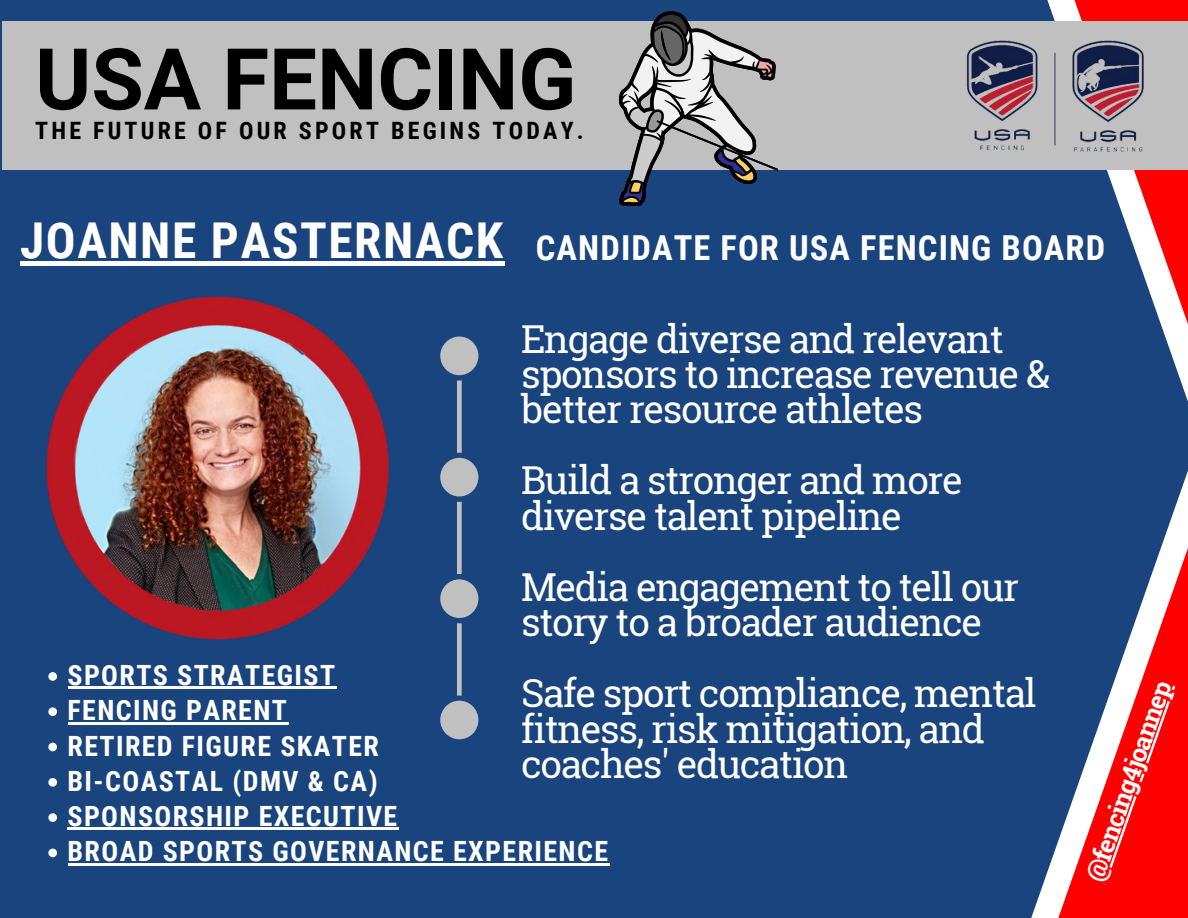
<style>
.page{position:relative;width:1188px;height:918px;background:#19447e}
.page>*{position:absolute;margin:0;border:0;box-sizing:border-box;transform-origin:0 0}
.t1{font:700 85.35px "Roboto";color:#000}
.t2{font:700 49.5px "Roboto Condensed";letter-spacing:.03em;color:#fff}
.t3{font:38.55px/35.4px "Roboto Slab";letter-spacing:-.035em;color:#fff}
.t4{font:700 34.5px "Roboto Condensed";letter-spacing:.03em;color:#fff}
.t5{font:700 27.9px/35.2px "Roboto Condensed";letter-spacing:.05em;color:#fff}
.t6{font:700 25.35px "Roboto Slab";color:#fff}
.t7{font:700 24px "Roboto Condensed";letter-spacing:.135em;color:#000}
</style>
<div class="page">
<div style="left:2px;top:21px;width:1186px;height:149px;background:#c0c0c0"></div>
<img style="left:966px;top:40px;width:178px;height:112px">
<img style="left:34px;top:275px;width:370px;height:368px">
<svg style="left:618px;top:11px;width:160px;height:195px"></svg>
<svg style="left:440px;top:337px;width:38px;height:402px;background:#567196"></svg>
<div style="left:20px;top:261px;width:485px;height:5px;background:#fff"></div>
<svg style="left:48px;top:672px;width:9px;height:9px"></svg>
<hr style="left:68px;top:687px;width:269px;height:2px;background:#fff">
<svg style="left:48px;top:707px;width:9px;height:9px"></svg>
<hr style="left:68px;top:722px;width:220px;height:2px;background:#fff">
<svg style="left:48px;top:743px;width:9px;height:8px"></svg>
<svg style="left:48px;top:778px;width:9px;height:9px"></svg>
<svg style="left:48px;top:813px;width:9px;height:9px"></svg>
<hr style="left:68px;top:828px;width:331px;height:2px;background:#fff">
<svg style="left:48px;top:849px;width:9px;height:8px"></svg>
<hr style="left:68px;top:863px;width:541px;height:3px;background:#fff">
<svg style="left:1104px;top:686px;width:71px;height:199px;background:#fd2626"></svg>
<h1 class="t1" style="left:35px;top:30px;width:543px">USA FENCING</h1>
<p class="t7" style="left:35px;top:117px;width:550px">THE FUTURE OF OUR SPORT BEGINS TODAY.</p>
<p class="t2" style="left:20px;top:212px;width:485px">JOANNE PASTERNACK</p>
<p class="t4" style="left:536px;top:228px;width:571px">CANDIDATE FOR USA FENCING BOARD</p>
<p class="t3" style="left:521px;top:320px;width:531px">Engage diverse and relevant sponsors to increase revenue &amp; better resource athletes</p>
<p class="t3" style="left:521px;top:462px;width:443px">Build a stronger and more diverse talent pipeline</p>
<p class="t3" style="left:521px;top:568px;width:499px">Media engagement to tell our story to a broader audience</p>
<p class="t3" style="left:521px;top:675px;width:517px">Safe sport compliance, mental fitness, risk mitigation, and coaches' education</p>
<p class="t5" style="left:68px;top:658px;width:542px">SPORTS STRATEGIST<br>FENCING PARENT<br>RETIRED FIGURE SKATER<br>BI-COASTAL (DMV &amp; CA)<br>SPONSORSHIP EXECUTIVE<br>BROAD SPORTS GOVERNANCE EXPERIENCE</p>
<p class="t6" style="left:1078px;top:875px;width:212px;rotate:-71deg">@fencing4joannep</p>
</div>
